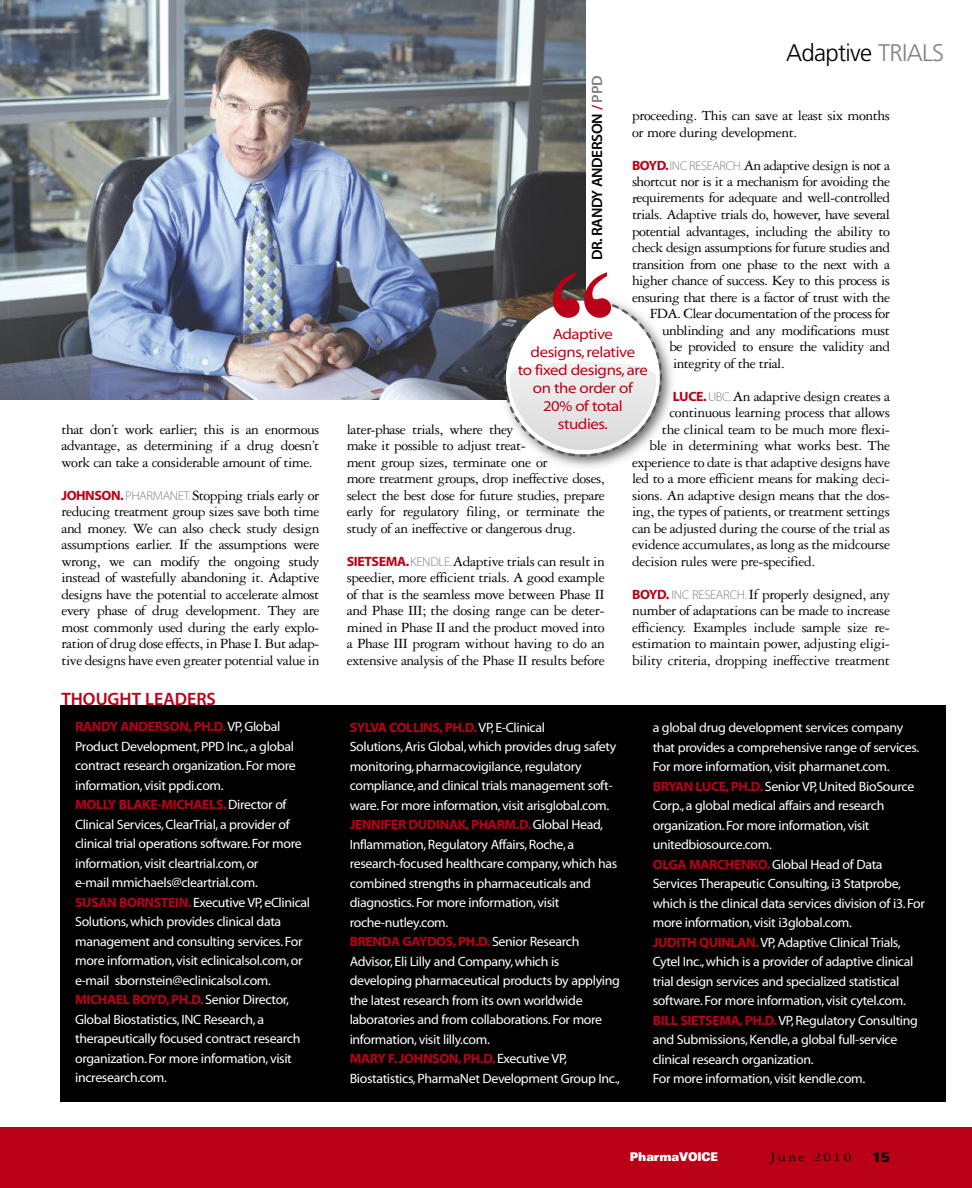
<style>
.page{position:relative;width:972px;height:1188px;background:#fff}
.page>*{position:absolute;margin:0;border:0;box-sizing:border-box;transform-origin:0 0}
.t1{font:180px "Times New Roman";color:#b90016}
.t2{font:300 24px "Frutiger";letter-spacing:-.03em;color:#000}
.t3{font:18px "Myriad MM.565.wt.600.wd";color:#b90016}
.t4{font:15px/16.5px "Garamond Three";letter-spacing:-.03em;color:#000;text-align:justify}
.t5{font:15px/18px "Myriad MM.215.wt.700.wd";letter-spacing:-.03em;color:#b90016;text-align:center}
.t6{font:15px "Myriad MM.565.wt.600.wd";letter-spacing:-.025em;color:#000}
.t7{font:13.5px/19.5px "Myriad MM.400.wt.600.wd";letter-spacing:-.025em;color:#fff}
.t8{font:13.5px "Myriad MM.700.wt.600.wd";letter-spacing:-.03em;color:#b90016}
.t9{font:13.5px "Garamond Three";letter-spacing:.15em;color:#000;scale:1.15 1}
.t10{font:700 condensed 13.5px "Univers";color:#000;scale:1.4 1}
.t11{font:900 expanded 12px "Univers";letter-spacing:-.015em;color:#fff;scale:.75 1}
.s1{font-family:"Myriad MM.700.wt.600.wd";font-size:13.5px;color:#b90016}
.s2{font-family:"Myriad MM.215.wt.600.wd";font-size:12.75px;color:#808080}
.s3{font-family:"Myriad MM.400.wt.600.wd";color:#fff}
.s4{font-family:"Myriad MM.700.wt.600.wd";color:#b90016}
.s5{color:#808080}
.s6{color:#b90016}
</style>
<div class="page">
<div style="left:0;top:1128px;width:972px;height:60px;background:#b90016"></div>
<div style="left:60px;top:705px;width:886px;height:397px;background:#000"></div>
<img style="left:0;top:0;width:586px;height:400px">
<img style="left:495px;top:290px;width:177px;height:177px">
<svg style="left:503px;top:297px;width:160px;height:161px"></svg>
<p class="t4" style="left:61px;top:422px;width:260px">that don’t work earlier; this is an enormous advantage, as determining if a drug doesn’t work can take a considerable amount of time.</p>
<p class="t4" style="left:61px;top:488px;width:260px"><span class="s1">JOHNSON.</span><span class="s2">PHARMANET.</span>Stopping trials early or reducing treatment group sizes save both time and money. We can also check study design assumptions earlier. If the assumptions were wrong, we can modify the ongoing study instead of wastefully abandoning it. Adaptive designs have the potential to accelerate almost every phase of drug development. They are most commonly used during the early explo&shy;ration of drug dose effects, in Phase I. But adap&shy;tive designs have even greater potential value in</p>
<p class="t3" style="left:61px;top:692px;width:156px">THOUGHT LEADERS</p>
<p class="t8" style="left:75px;top:722px;width:207px">RANDY ANDERSON,PH.D.<span class="s3">VP,Global</span></p>
<p class="t7" style="left:75px;top:738px;width:222px">Product Development,PPD Inc.,a global contract research organization.For more information,visit ppdi.com.</p>
<p class="t8" style="left:75px;top:800px;width:213px">MOLLY BLAKE-MICHAELS.<span class="s3">Director of</span></p>
<p class="t7" style="left:75px;top:816px;width:237px">Clinical Services,ClearTrial,a provider of clinical trial operations software.For more information,visit cleartrial.com,or<br>e-mail mmichaels@cleartrial.com.<br><span class="s4">SUSAN BORNSTEIN.</span>Executive VP,eClinical Solutions,which provides clinical data management and consulting services.For more information,visit eclinicalsol.com,or e-mail sbornstein@eclinicalsol.com.</p>
<p class="t8" style="left:75px;top:995px;width:216px">MICHAEL BOYD,PH.D.<span class="s3">Senior Director,</span></p>
<p class="t7" style="left:75px;top:1011px;width:227px">Global Biostatistics,INC Research,a therapeutically focused contract research organization.For more information,visit incresearch.com.</p>
<h2 class="t2" style="left:786px;top:43px;width:159px">Adaptive <span class="s5">TRIALS</span></h2>
<p class="t6" style="left:592px;top:260px;width:186px;rotate:-90deg">DR.RANDY ANDERSON <span class="s6">/</span> <span class="s5">PPD</span></p>
<p class="t4" style="left:632px;top:109px;width:260px">proceeding. This can save at least six months or more during development.</p>
<p class="t4" style="left:632px;top:158px;width:260px"><span class="s1">BOYD.</span><span class="s2">INC RESEARCH.</span>An adaptive design is not a</p>
<p class="t4" style="left:632px;top:175px;width:260px">shortcut nor is it a mechanism for avoiding the</p>
<p class="t4" style="left:632px;top:191px;width:260px">requirements for adequate and well-controlled</p>
<p class="t4" style="left:632px;top:208px;width:260px">trials. Adaptive trials do, however, have several</p>
<p class="t4" style="left:632px;top:224px;width:260px">potential advantages, including the ability to</p>
<p class="t4" style="left:632px;top:241px;width:259px">check design assumptions for future studies and</p>
<p class="t4" style="left:632px;top:257px;width:260px">transition from one phase to the next with a</p>
<p class="t4" style="left:632px;top:274px;width:260px">higher chance of success. Key to this process is</p>
<p class="t4" style="left:632px;top:290px;width:260px">ensuring that there is a factor of trust with the</p>
<p class="t4" style="left:650px;top:307px;width:242px">FDA. Clear documentation of the process for</p>
<p class="t4" style="left:662px;top:323px;width:229px">unblinding and any modifications must</p>
<p class="t4" style="left:669px;top:340px;width:222px">be provided to ensure the validity and</p>
<p class="t4" style="left:673px;top:356px;width:113px">integrity of the trial.</p>
<p class="t4" style="left:673px;top:389px;width:219px"><span class="s1">LUCE.</span><span class="s2">UBC.</span>An adaptive design creates a</p>
<p class="t4" style="left:669px;top:406px;width:222px">continuous learning process that allows</p>
<p class="t4" style="left:662px;top:422px;width:230px">the clinical team to be much more flexi-</p>
<p class="t4" style="left:650px;top:439px;width:242px">ble in determining what works best. The</p>
<p class="t4" style="left:632px;top:455px;width:260px">experience to date is that adaptive designs have</p>
<p class="t4" style="left:632px;top:472px;width:260px">led to a more efficient means for making deci-</p>
<p class="t4" style="left:632px;top:488px;width:260px">sions. An adaptive design means that the dos-</p>
<p class="t4" style="left:632px;top:505px;width:260px">ing, the types of patients, or treatment settings</p>
<p class="t4" style="left:632px;top:521px;width:260px">can be adjusted during the course of the trial as</p>
<p class="t4" style="left:632px;top:538px;width:260px">evidence accumulates, as long as the midcourse</p>
<p class="t4" style="left:632px;top:554px;width:185px">decision rules were pre-specified.</p>
<p class="t4" style="left:632px;top:587px;width:260px"><span class="s1">BOYD.</span> <span class="s2">INC RESEARCH.</span> If properly designed, any number of adaptations can be made to increase efficiency. Examples include sample size re&shy;estimation to maintain power, adjusting eligi&shy;bility criteria, dropping ineffective treatment</p>
<h1 class="t1" style="left:537px;top:227px;width:93px">‘‘</h1>
<p class="t5" style="left:518px;top:327px;width:132px">Adaptive designs,relative<br>to fixed designs,are on the order of<br>20% of total studies.</p>
<p class="t4" style="left:347px;top:422px;width:260px;text-align:left">later-phase trials, where they<br>make it possible to adjust treat-<br>ment group sizes, terminate one or<br>more treatment groups, drop ineffective doses, select the best dose for future studies, prepare early for regulatory filing, or terminate the study of an ineffective or dangerous drug.</p>
<p class="t4" style="left:347px;top:554px;width:260px"><span class="s1">SIETSEMA.</span><span class="s2">KENDLE.</span>Adaptive trials can result in speedier, more efficient trials. A good example of that is the seamless move between Phase II and Phase III; the dosing range can be deter&shy;mined in Phase II and the product moved into a Phase III program without having to do an extensive analysis of the Phase II results before</p>
<p class="t8" style="left:350px;top:722px;width:197px">SYLVA COLLINS,PH.D.<span class="s3">VP,E-Clinical</span></p>
<p class="t7" style="left:350px;top:738px;width:268px">Solutions,Aris Global,which provides drug safety monitoring,pharmacovigilance,regulatory compliance,and clinical trials management soft&shy;ware.For more information,visit arisglobal.com.</p>
<p class="t8" style="left:350px;top:820px;width:255px">JENNIFER DUDINAK,PHARM.D.<span class="s3">Global Head,</span></p>
<p class="t7" style="left:350px;top:836px;width:269px">Inflammation,Regulatory Affairs,Roche,a research-focused healthcare company,which has combined strengths in pharmaceuticals and diagnostics.For more information,visit roche-nutley.com.</p>
<p class="t8" style="left:350px;top:937px;width:231px">BRENDA GAYDOS,PH.D.<span class="s3">Senior Research</span></p>
<p class="t7" style="left:350px;top:953px;width:272px">Advisor,Eli Lilly and Company,which is developing pharmaceutical products by applying the latest research from its own worldwide laboratories and from collaborations.For more information,visit lilly.com.</p>
<p class="t8" style="left:350px;top:1054px;width:219px">MARY F. JOHNSON,PH.D.<span class="s3">Executive VP,</span></p>
<p class="t7" style="left:350px;top:1070px;width:272px">Biostatistics,PharmaNet Development Group Inc.,</p>
<p class="t7" style="left:653px;top:719px;width:274px">a global drug development services company that provides a comprehensive range of services.<br>For more information,visit pharmanet.com.<br><span class="s4">BRYAN LUCE,PH.D.</span>Senior VP,United BioSource Corp.,a global medical affairs and research organization.For more information,visit unitedbiosource.com.<br><span class="s4">OLGA MARCHENKO.</span>Global Head of Data Services Therapeutic Consulting,i3 Statprobe, which is the clinical data services division of i3.For more information,visit i3global.com.<br><span class="s4">JUDITH QUINLAN.</span>VP,Adaptive Clinical Trials, Cytel Inc.,which is a provider of adaptive clinical trial design services and specialized statistical software.For more information,visit cytel.com.<br><span class="s4">BILL SIETSEMA,PH.D.</span>VP,Regulatory Consulting and Submissions,Kendle,a global full-service clinical research organization.<br>For more information,visit kendle.com.</p>
<p class="t11" style="left:630px;top:1153px;width:119px">PharmaVOICE</p>
<p class="t9" style="left:770px;top:1153px;width:72px">June 2010</p>
<p class="t10" style="left:873px;top:1152px;width:13px">15</p>
</div>
